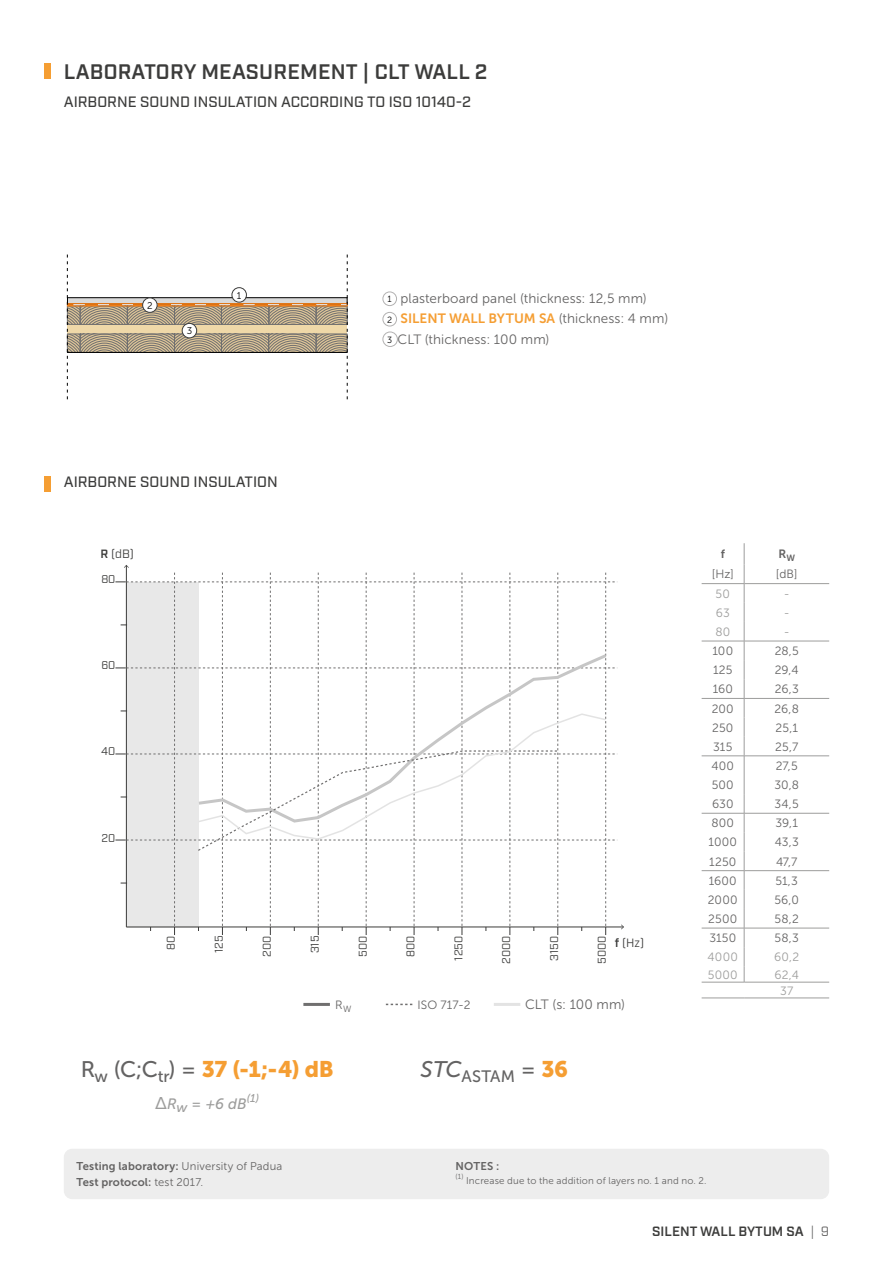
<style>
.page{position:relative;width:893px;height:1263px;background:#fff}
.page>*{position:absolute;margin:0;border:0;box-sizing:border-box;transform-origin:0 0}
.t1{font:22.5px "Museo Sans 900";color:#f59e33}
.t2{font:600 21px "Industry";letter-spacing:.01em;color:#3c3c3b}
.t3{font:16.5px "Museo Sans 500";letter-spacing:.015em;color:#646363}
.t4{font:500 15px "Industry";color:#3c3c3b}
.t5{font:italic 15px "Museo Sans 500";color:#9d9d9c}
.t6{font:13.5px "Museo Sans 300";letter-spacing:.005em;color:#646363}
.t7{font:13.5px "Museo Sans 700";letter-spacing:.005em;color:#f59e33}
.t8{font:600 13.5px "Industry";color:#3c3c3b}
.t9{font:12px "Museo Sans 300";letter-spacing:.01em;color:#646363}
.t10{font:12px/15.9px "Museo Sans 300";letter-spacing:.015em;color:#9d9d9c;text-align:center}
.t11{font:12px "Industry";color:#3c3c3b}
.t12{font:12px "Museo Sans 700";color:#646363}
.t13{font:11.25px/15.6px "Museo Sans 700";letter-spacing:.015em;color:#646363}
.t14{font:11.25px "Industry";color:#3c3c3b}
.t15{font:italic 11.25px "Museo Sans 500";color:#9d9d9c}
.t16{font:9.75px "Museo Sans 300";letter-spacing:.02em;color:#646363}
.t17{font:9.75px "Museo Sans 300";color:#000}
.t18{font:7.35px "Museo Sans 300";color:#646363}
.s1{font-size:9px;color:#000}
.s2{font-family:"Museo Sans 300";font-size:9px;color:#000}
.s3{font-family:"Museo Sans 300";color:#646363}
.s4{font-weight:600}
.s5{font-family:"Museo Sans 500";color:#646363}
.s6{font-family:"Proxima Nova";font-style:normal;font-size:18px}
.s7{font-family:"Museo Sans 300"}
.s8{font-weight:400;color:#646363}
</style>
<div class="page">
<svg style="left:67px;top:255px;width:281px;height:145px"></svg>
<svg style="left:115px;top:565px;width:509px;height:370px"></svg>
<svg style="left:197px;top:712px;width:410px;height:128px"></svg>
<div style="left:383px;top:292px;width:14px;height:14px;border:1px solid #b3b2b2;border-radius:50%"></div>
<div style="left:383px;top:312px;width:14px;height:14px;border:1px solid #b3b2b2;border-radius:50%"></div>
<div style="left:383px;top:332px;width:15px;height:15px;border:1px solid #b3b2b2;border-radius:50%"></div>
<div style="left:64px;top:1149px;width:765px;height:50px;background:#ededed;border-radius:9px"></div>
<hr style="left:702px;top:583px;width:42px;height:1px;background:#9d9d9c">
<hr style="left:744px;top:583px;width:85px;height:1px;background:#9d9d9c">
<svg style="left:744px;top:543px;width:1px;height:439px"></svg>
<hr style="left:702px;top:641px;width:42px;height:1px;background:#9d9d9c">
<hr style="left:744px;top:641px;width:85px;height:1px;background:#9d9d9c">
<hr style="left:702px;top:698px;width:42px;height:1px;background:#9d9d9c">
<hr style="left:744px;top:698px;width:85px;height:1px;background:#9d9d9c">
<hr style="left:702px;top:755px;width:42px;height:1px;background:#9d9d9c">
<hr style="left:744px;top:755px;width:85px;height:1px;background:#9d9d9c">
<hr style="left:702px;top:813px;width:42px;height:1px;background:#9d9d9c">
<hr style="left:744px;top:813px;width:85px;height:1px;background:#9d9d9c">
<hr style="left:702px;top:870px;width:42px;height:1px;background:#9d9d9c">
<hr style="left:744px;top:870px;width:85px;height:1px;background:#9d9d9c">
<hr style="left:702px;top:928px;width:42px;height:1px;background:#9d9d9c">
<hr style="left:744px;top:928px;width:85px;height:1px;background:#9d9d9c">
<hr style="left:702px;top:982px;width:42px;height:1px;background:#9d9d9c">
<hr style="left:744px;top:982px;width:85px;height:1px;background:#9d9d9c">
<hr style="left:702px;top:998px;width:42px;height:1px;background:#9d9d9c">
<hr style="left:744px;top:998px;width:85px;height:1px;background:#9d9d9c">
<hr style="left:494px;top:1003px;width:26px;height:3px;background:#e3e3e3">
<div style="left:45px;top:64px;width:6px;height:15px;background:#f59e33"></div>
<div style="left:45px;top:476px;width:6px;height:15px;background:#f59e33"></div>
<hr style="left:303px;top:1003px;width:27px;height:3px;background:#706f6f">
<svg style="left:386px;top:1004px;width:26px;height:1px"></svg>
<div style="left:232px;top:288px;width:14px;height:14px;background:#fff;border-radius:50%"></div>
<div style="left:232px;top:287px;width:15px;height:15px;border:1px solid #3c3c3b;border-radius:50%"></div>
<div style="left:143px;top:298px;width:14px;height:14px;background:#fff;border-radius:50%"></div>
<div style="left:142px;top:298px;width:15px;height:15px;border:1px solid #3c3c3b;border-radius:50%"></div>
<div style="left:182px;top:323px;width:15px;height:15px;background:#fff;border-radius:50%"></div>
<div style="left:182px;top:323px;width:15px;height:15px;border:1px solid #3c3c3b;border-radius:50%"></div>
<h2 class="t2" style="left:64px;top:59px;width:425px">LABORATORY MEASUREMENT | CLT WALL 2</h2>
<p class="t4" style="left:64px;top:93px;width:409px">AIRBORNE SOUND INSULATION ACCORDING TO ISO 10140-2</p>
<p class="t17" style="left:147px;top:300px;width:7px">2</p>
<p class="t17" style="left:187px;top:326px;width:7px">3</p>
<p class="t17" style="left:237px;top:290px;width:6px">1</p>
<p class="t6" style="left:388px;top:291px;width:261px"><span class="s1">1</span> plasterboard panel (thickness: 12,5 mm)</p>
<p class="t7" style="left:387px;top:311px;width:283px"><span class="s2">2</span> SILENT WALL BYTUM SA <span class="s3">(thickness: 4 mm)</span></p>
<p class="t6" style="left:387px;top:332px;width:164px"><span class="s1">3</span> CLT (thickness: 100 mm)</p>
<p class="t4" style="left:64px;top:473px;width:215px">AIRBORNE SOUND INSULATION</p>
<p class="t11" style="left:100px;top:547px;width:35px"><span class="s4">R</span> (dB)</p>
<p class="t14" style="left:101px;top:573px;width:16px">80</p>
<p class="t14" style="left:101px;top:659px;width:16px">60</p>
<p class="t14" style="left:101px;top:745px;width:16px">40</p>
<p class="t14" style="left:102px;top:831px;width:15px">20</p>
<p class="t14" style="left:164px;top:950px;width:16px;rotate:-90deg">80</p>
<p class="t14" style="left:212px;top:953px;width:19px;rotate:-90deg">125</p>
<p class="t14" style="left:260px;top:957px;width:23px;rotate:-90deg">200</p>
<p class="t14" style="left:308px;top:953px;width:19px;rotate:-90deg">315</p>
<p class="t14" style="left:356px;top:957px;width:23px;rotate:-90deg">500</p>
<p class="t14" style="left:404px;top:957px;width:23px;rotate:-90deg">800</p>
<p class="t14" style="left:452px;top:960px;width:26px;rotate:-90deg">1250</p>
<p class="t14" style="left:500px;top:964px;width:30px;rotate:-90deg">2000</p>
<p class="t14" style="left:548px;top:960px;width:26px;rotate:-90deg">3150</p>
<p class="t14" style="left:595px;top:964px;width:30px;rotate:-90deg">5000</p>
<p class="t11" style="left:615px;top:936px;width:31px"><span class="s4">f</span> (Hz)</p>
<p class="t9" style="left:335px;top:998px;width:18px">R<sub>W</sub></p>
<p class="t9" style="left:417px;top:998px;width:55px">ISO 717-2</p>
<p class="t6" style="left:525px;top:997px;width:102px">CLT (s: 100 mm)</p>
<h1 class="t1" style="left:81px;top:1056px;width:254px"><span class="s5">R</span><sub>w</sub> <span class="s5">(C;C</span><sub>tr</sub><span class="s5">) =</span> 37 (-1;-4) dB</h1>
<h3 class="t3" style="left:420px;top:1067px;width:149px"><sup>STC</sup>ASTAM <sup>=</sup> <sup>36</sup></h3>
<p class="t5" style="left:155px;top:1096px;width:93px"><span class="s6">Δ</span>R<sub>w</sub> = +6 dB</p>
<p class="t15" style="left:247px;top:1092px;width:14px">(1)</p>
<p class="t12" style="left:721px;top:547px;width:6px">f</p>
<p class="t12" style="left:778px;top:547px;width:18px">R<sub>W</sub></p>
<p class="t9" style="left:712px;top:568px;width:23px">[Hz]</p>
<p class="t9" style="left:776px;top:568px;width:23px">[dB]</p>
<p class="t10" style="left:716px;top:586px;width:16px">50</p>
<p class="t10" style="left:784px;top:586px;width:7px">-</p>
<p class="t10" style="left:716px;top:605px;width:15px">63</p>
<p class="t10" style="left:784px;top:605px;width:7px">-</p>
<p class="t10" style="left:715px;top:624px;width:16px">80</p>
<p class="t10" style="left:784px;top:624px;width:7px">-</p>
<p class="t9" style="left:712px;top:645px;width:22px">100</p>
<p class="t9" style="left:775px;top:645px;width:26px">28,5</p>
<p class="t9" style="left:713px;top:664px;width:21px">125</p>
<p class="t9" style="left:775px;top:664px;width:26px">29,4</p>
<p class="t9" style="left:713px;top:683px;width:22px">160</p>
<p class="t9" style="left:775px;top:683px;width:26px">26,3</p>
<p class="t9" style="left:712px;top:702px;width:24px">200</p>
<p class="t9" style="left:774px;top:702px;width:26px">26,8</p>
<p class="t9" style="left:712px;top:721px;width:23px">250</p>
<p class="t9" style="left:775px;top:721px;width:24px">25,1</p>
<p class="t9" style="left:713px;top:740px;width:21px">315</p>
<p class="t9" style="left:775px;top:740px;width:25px">25,7</p>
<p class="t9" style="left:711px;top:759px;width:24px">400</p>
<p class="t9" style="left:776px;top:759px;width:24px">27,5</p>
<p class="t9" style="left:712px;top:778px;width:24px">500</p>
<p class="t9" style="left:774px;top:778px;width:26px">30,8</p>
<p class="t9" style="left:712px;top:797px;width:23px">630</p>
<p class="t9" style="left:775px;top:797px;width:26px">34,5</p>
<p class="t9" style="left:711px;top:817px;width:24px">800</p>
<p class="t9" style="left:776px;top:817px;width:24px">39,1</p>
<p class="t9" style="left:708px;top:836px;width:30px">1000</p>
<p class="t9" style="left:775px;top:836px;width:26px">43,3</p>
<p class="t9" style="left:709px;top:855px;width:29px">1250</p>
<p class="t9" style="left:776px;top:855px;width:23px">47,7</p>
<p class="t9" style="left:709px;top:874px;width:29px">1600</p>
<p class="t9" style="left:775px;top:874px;width:24px">51,3</p>
<p class="t9" style="left:708px;top:893px;width:31px">2000</p>
<p class="t9" style="left:774px;top:893px;width:26px">56,0</p>
<p class="t9" style="left:708px;top:912px;width:30px">2500</p>
<p class="t9" style="left:774px;top:912px;width:26px">58,2</p>
<p class="t9" style="left:709px;top:932px;width:28px">3150</p>
<p class="t9" style="left:775px;top:932px;width:26px">58,3</p>
<p class="t10" style="left:708px;top:949px;width:32px">4000</p>
<p class="t10" style="left:774px;top:949px;width:26px">60,2</p>
<p class="t10" style="left:708px;top:967px;width:31px">5000</p>
<p class="t10" style="left:775px;top:967px;width:26px">62,4<br>37</p>
<p class="t13" style="left:77px;top:1158px;width:207px">Testing laboratory: <span class="s7">University of Padua<br></span>Test protocol: <span class="s7">test 2017.</span></p>
<p class="t13" style="left:455px;top:1158px;width:45px">NOTES :</p>
<p class="t18" style="left:455px;top:1173px;width:9px">(1)</p>
<p class="t16" style="left:466px;top:1175px;width:242px">Increase due to the addition of layers no. 1 and no. 2.</p>
<p class="t8" style="left:652px;top:1223px;width:178px">SILENT WALL BYTUM SA <span class="s8">| 9</span></p>
</div>
